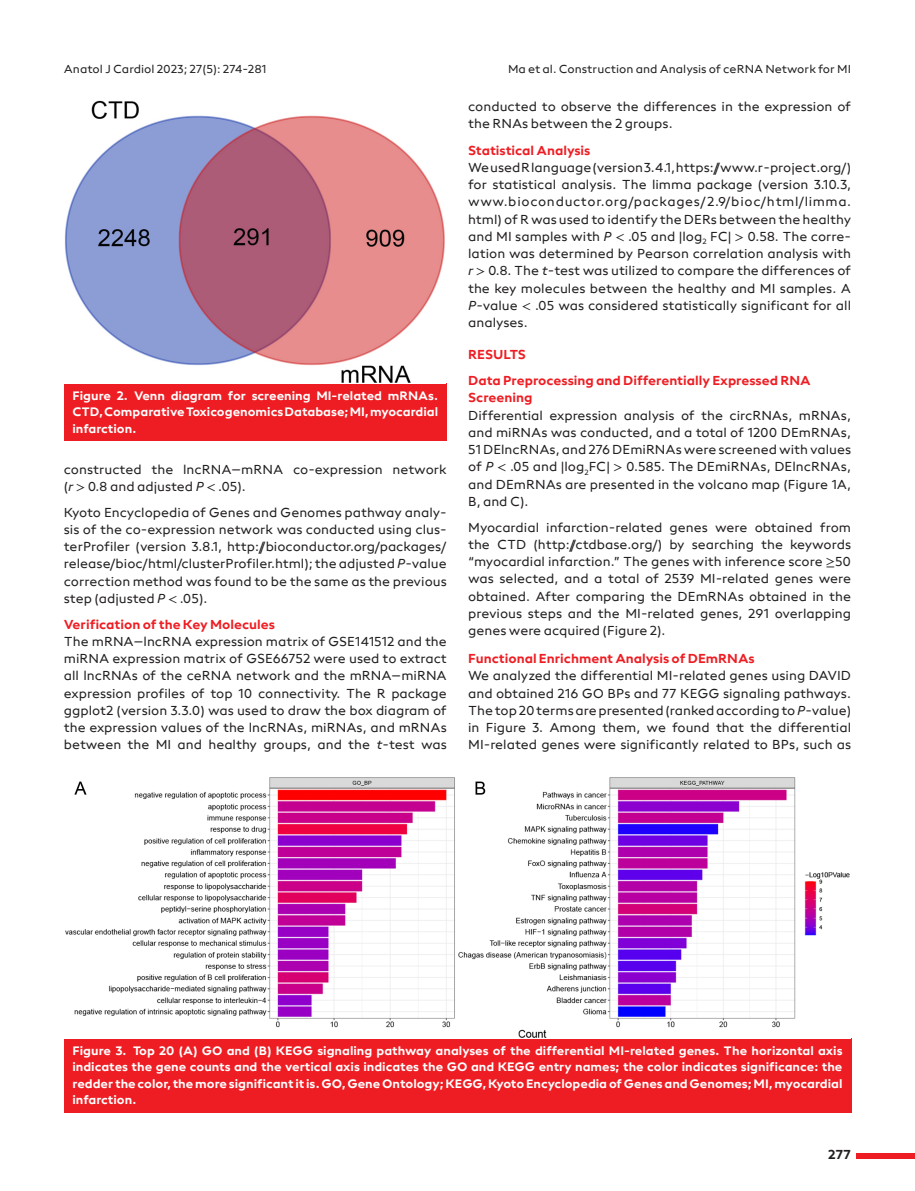
<style>
.page{position:relative;width:915px;height:1191px;background:#fff}
.page>*{position:absolute;margin:0;border:0;box-sizing:border-box;transform-origin:0 0}
.t1{font:13.5px/17.2px "neue Radial A Regular";color:#231f20;text-align:justify}
.t2{font:13.5px/25.8px "neue Radial A Bold";color:#ee1d23}
.t3{font:13.5px "neue Radial A Bold";color:#231f20}
.t4{font:12.75px/16.5px "neue Radial A Bold";color:#fff;text-align:justify}
.t5{font:12px "neue Radial A Regular";color:#231f20}
.s1{font-style:italic}
.s2{font-family:"STIX General"}
</style>
<div class="page">
<div style="left:856px;top:1152px;width:58px;height:6px;background:#ee1d23"></div>
<div style="left:64px;top:383px;width:382px;height:58px;background:#ee1d23"></div>
<img style="left:65px;top:101px;width:380px;height:282px">
<div style="left:64px;top:1038px;width:786px;height:74px;background:#ee1d23"></div>
<img style="left:65px;top:777px;width:784px;height:261px">
<p class="t5" style="left:64px;top:61px;width:204px">Anatol J Cardiol 2023; 27(5): 274-281</p>
<p class="t5" style="left:508px;top:61px;width:344px">Ma et al. Construction and Analysis of ceRNA Network for MI</p>
<p class="t4" style="left:72px;top:387px;width:367px">Figure 2. Venn diagram for screening MI-related mRNAs.<br>CTD, Comparative Toxicogenomics Database; MI, myocardial infarction.</p>
<p class="t1" style="left:64px;top:460px;width:384px">constructed the lncRNA–mRNA co-expression network (<span class="s1">r</span> <span class="s2">&gt;</span> 0.8 and adjusted <span class="s1">P</span> <span class="s2">&lt;</span> .05).</p>
<p class="t1" style="left:64px;top:503px;width:384px">Kyoto Encyclopedia of Genes and Genomes pathway analy&shy;sis of the co-expression network was conducted using clus&shy;terProfiler (version 3.8.1, http://bioconductor.org/packages/ release/bioc/html/clusterProfiler.html); the adjusted <span class="s1">P</span>-value correction method was found to be the same as the previous step (adjusted <span class="s1">P</span> <span class="s2">&lt;</span> .05).</p>
<p class="t2" style="left:64px;top:611px;width:212px">Verification of the Key Molecules</p>
<p class="t1" style="left:64px;top:632px;width:384px">The mRNA–lncRNA expression matrix of GSE141512 and the miRNA expression matrix of GSE66752 were used to extract all lncRNAs of the ceRNA network and the mRNA–miRNA expression profiles of top 10 connectivity. The R package ggplot2 (version 3.3.0) was used to draw the box diagram of the expression values of the lncRNAs, miRNAs, and mRNAs between the MI and healthy groups, and the <span class="s1">t</span>-test was</p>
<p class="t1" style="left:468px;top:98px;width:384px">conducted to observe the differences in the expression of the RNAs between the 2 groups.</p>
<p class="t2" style="left:468px;top:137px;width:124px">Statistical Analysis</p>
<p class="t1" style="left:468px;top:159px;width:384px">We used R language (version 3.4.1, https://www.r-project.org/) for statistical analysis. The limma package (version 3.10.3, www.bioconductor.org/packages/2.9/bioc/html/limma. html) of R was used to identify the DERs between the healthy and MI samples with <span class="s1">P</span> <span class="s2">&lt;</span> .05 and |log<sub>2</sub> FC| <span class="s2">&gt;</span> 0.58. The corre&shy;lation was determined by Pearson correlation analysis with <span class="s1">r</span> <span class="s2">&gt;</span> 0.8. The <span class="s1">t</span>-test was utilized to compare the differences of the key molecules between the healthy and MI samples. A <span class="s1">P</span>-value <span class="s2">&lt;</span> .05 was considered statistically significant for all analyses.</p>
<p class="t2" style="left:468px;top:342px;width:344px">RESULTS<br>Data Preprocessing and Differentially Expressed RNA</p>
<p class="t2" style="left:468px;top:385px;width:66px">Screening</p>
<p class="t1" style="left:468px;top:406px;width:384px">Differential expression analysis of the circRNAs, mRNAs, and miRNAs was conducted, and a total of 1200 DEmRNAs, 51 DElncRNAs, and 276 DEmiRNAs were screened with values of <span class="s1">P</span> <span class="s2">&lt;</span> .05 and |log<sub>2</sub>FC| <span class="s2">&gt;</span> 0.585. The DEmiRNAs, DElncRNAs, and DEmRNAs are presented in the volcano map (Figure 1A, B, and C).</p>
<p class="t1" style="left:468px;top:518px;width:384px">Myocardial infarction-related genes were obtained from the CTD (http://ctdbase.org/) by searching the keywords “myocardial infarction.” The genes with inference score <span class="s2">≥</span>50 was selected, and a total of 2539 MI-related genes were obtained. After comparing the DEmRNAs obtained in the previous steps and the MI-related genes, 291 overlapping genes were acquired (Figure 2).</p>
<p class="t2" style="left:468px;top:645px;width:288px">Functional Enrichment Analysis of DEmRNAs</p>
<p class="t1" style="left:468px;top:667px;width:384px">We analyzed the differential MI-related genes using DAVID and obtained 216 GO BPs and 77 KEGG signaling pathways.<br>The top 20 terms are presented (ranked according to <span class="s1">P</span>-value) in Figure 3. Among them, we found that the differential MI-related genes were significantly related to BPs, such as</p>
<p class="t4" style="left:72px;top:1042px;width:771px">Figure 3. Top 20 (A) GO and (B) KEGG signaling pathway analyses of the differential MI-related genes. The horizontal axis indicates the gene counts and the vertical axis indicates the GO and KEGG entry names; the color indicates significance: the redder the color, the more significant it is. GO, Gene Ontology; KEGG, Kyoto Encyclopedia of Genes and Genomes; MI, myocardial infarction.</p>
<p class="t3" style="left:828px;top:1146px;width:24px">277</p>
</div>
